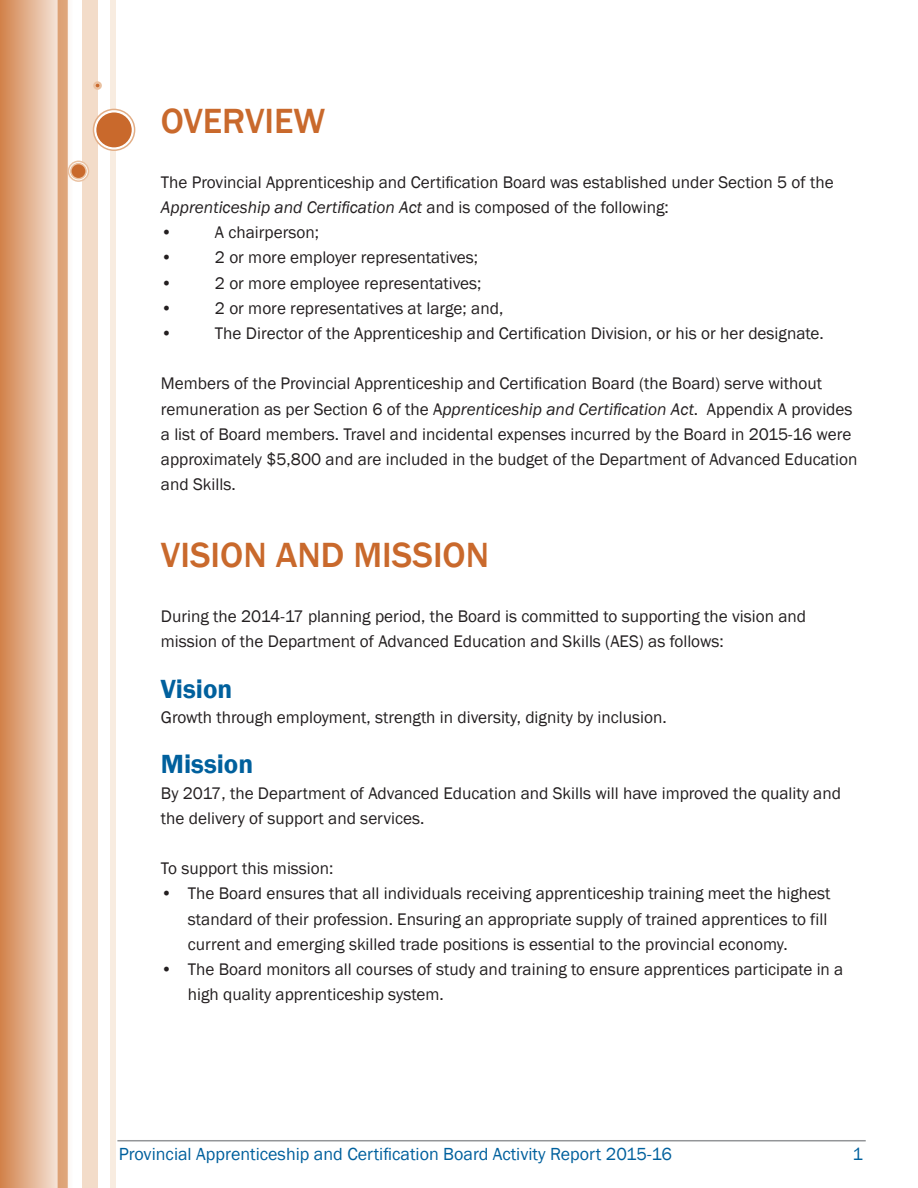
<style>
.page{position:relative;width:918px;height:1188px;background:#fff}
.page>*{position:absolute;margin:0;border:0;box-sizing:border-box;transform-origin:0 0}
.t1{font:500 36px "Franklin Gothic";color:#c9692c}
.t2{font:600 27px "Franklin Gothic";color:#00609d}
.Regular_Text{font:18px "Franklin Gothic";color:#00609d}
.Regular_Text-2{font:17.25px/25.2px "Franklin Gothic";color:#231f20}
.s1{font-style:italic}
</style>
<div class="page">
<svg style="left:0;top:0;width:72px;height:1188px;background:#e3b28f"></svg>
<div style="left:82px;top:0;width:15px;height:1188px;background:#f3dcc9"></div>
<div style="left:110px;top:0;width:6px;height:1188px;background:#f8ece0"></div>
<svg style="left:94px;top:109px;width:41px;height:41px"></svg>
<div style="left:93px;top:109px;width:42px;height:42px;border:2px solid #e2ad85;border-radius:50%"></div>
<svg style="left:69px;top:161px;width:19px;height:20px"></svg>
<div style="left:68px;top:161px;width:21px;height:21px;border:2px solid #eac1a1;border-radius:50%"></div>
<div style="left:71px;top:164px;width:15px;height:15px;background:#c9692c;border-radius:50%"></div>
<div style="left:70px;top:163px;width:17px;height:16px;border:2px solid #eac1a1;border-radius:50%"></div>
<div style="left:93px;top:81px;width:9px;height:9px;border:2px solid #eac1a1;border-radius:50%"></div>
<div style="left:94px;top:82px;width:7px;height:7px;border:2px solid #eac1a1;border-radius:50%"></div>
<div style="left:96px;top:112px;width:36px;height:36px;background:#c9692c;border-radius:50%"></div>
<div style="left:95px;top:111px;width:38px;height:38px;border:2px solid #fff;border-radius:50%"></div>
<hr style="left:117px;top:1140px;width:749px;height:1px;background:#939598">
<p class="t1" style="left:161px;top:99px;width:166px">OVERVIEW</p>
<p class="Regular_Text-2" style="left:161px;top:170px;width:674px">The Provincial Apprenticeship and Certification Board was established under Section 5 of the<br><span class="s1">Apprenticeship and Certification Act</span> and is composed of the following:</p>
<p class="Regular_Text-2" style="left:161px;top:220px;width:13px">•</p>
<p class="Regular_Text-2" style="left:215px;top:220px;width:106px">A chairperson;</p>
<p class="Regular_Text-2" style="left:161px;top:245px;width:13px">•</p>
<p class="Regular_Text-2" style="left:215px;top:245px;width:265px">2 or more employer representatives;</p>
<p class="Regular_Text-2" style="left:161px;top:271px;width:13px">•</p>
<p class="Regular_Text-2" style="left:215px;top:271px;width:268px">2 or more employee representatives;</p>
<p class="Regular_Text-2" style="left:161px;top:296px;width:13px">•</p>
<p class="Regular_Text-2" style="left:215px;top:296px;width:290px">2 or more representatives at large; and,</p>
<p class="Regular_Text-2" style="left:161px;top:321px;width:13px">•</p>
<p class="Regular_Text-2" style="left:215px;top:321px;width:610px">The Director of the Apprenticeship and Certification Division, or his or her designate.</p>
<p class="Regular_Text-2" style="left:161px;top:371px;width:698px">Members of the Provincial Apprenticeship and Certification Board (the Board) serve without remuneration as per Section 6 of the A<span class="s1">pprenticeship and Certification Act</span>. Appendix A provides a list of Board members. Travel and incidental expenses incurred by the Board in 2015-16 were approximately $5,800 and are included in the budget of the Department of Advanced Education and Skills.</p>
<p class="t1" style="left:161px;top:533px;width:330px">VISION AND MISSION</p>
<p class="Regular_Text-2" style="left:161px;top:604px;width:647px">During the 2014-17 planning period, the Board is committed to supporting the vision and mission of the Department of Advanced Education and Skills (AES) as follows:</p>
<h2 class="t2" style="left:161px;top:672px;width:73px">Vision</h2>
<p class="Regular_Text-2" style="left:161px;top:705px;width:507px">Growth through employment, strength in diversity, dignity by inclusion.</p>
<h2 class="t2" style="left:161px;top:748px;width:94px">Mission</h2>
<p class="Regular_Text-2" style="left:161px;top:781px;width:682px">By 2017, the Department of Advanced Education and Skills will have improved the quality and the delivery of support and services.</p>
<p class="Regular_Text-2" style="left:161px;top:856px;width:174px">To support this mission:</p>
<p class="Regular_Text-2" style="left:188px;top:881px;width:644px;text-indent:-27px">• The Board ensures that all individuals receiving apprenticeship training meet the highest standard of their profession. Ensuring an appropriate supply of trained apprentices to fill current and emerging skilled trade positions is essential to the provincial economy.</p>
<p class="Regular_Text-2" style="left:188px;top:957px;width:657px;text-indent:-27px">• The Board monitors all courses of study and training to ensure apprentices participate in a high quality apprenticeship system.</p>
<p class="Regular_Text" style="left:119px;top:1143px;width:555px">Provincial Apprenticeship and Certification Board Activity Report 2015-16</p>
<p class="Regular_Text" style="left:852px;top:1143px;width:12px">1</p>
</div>
